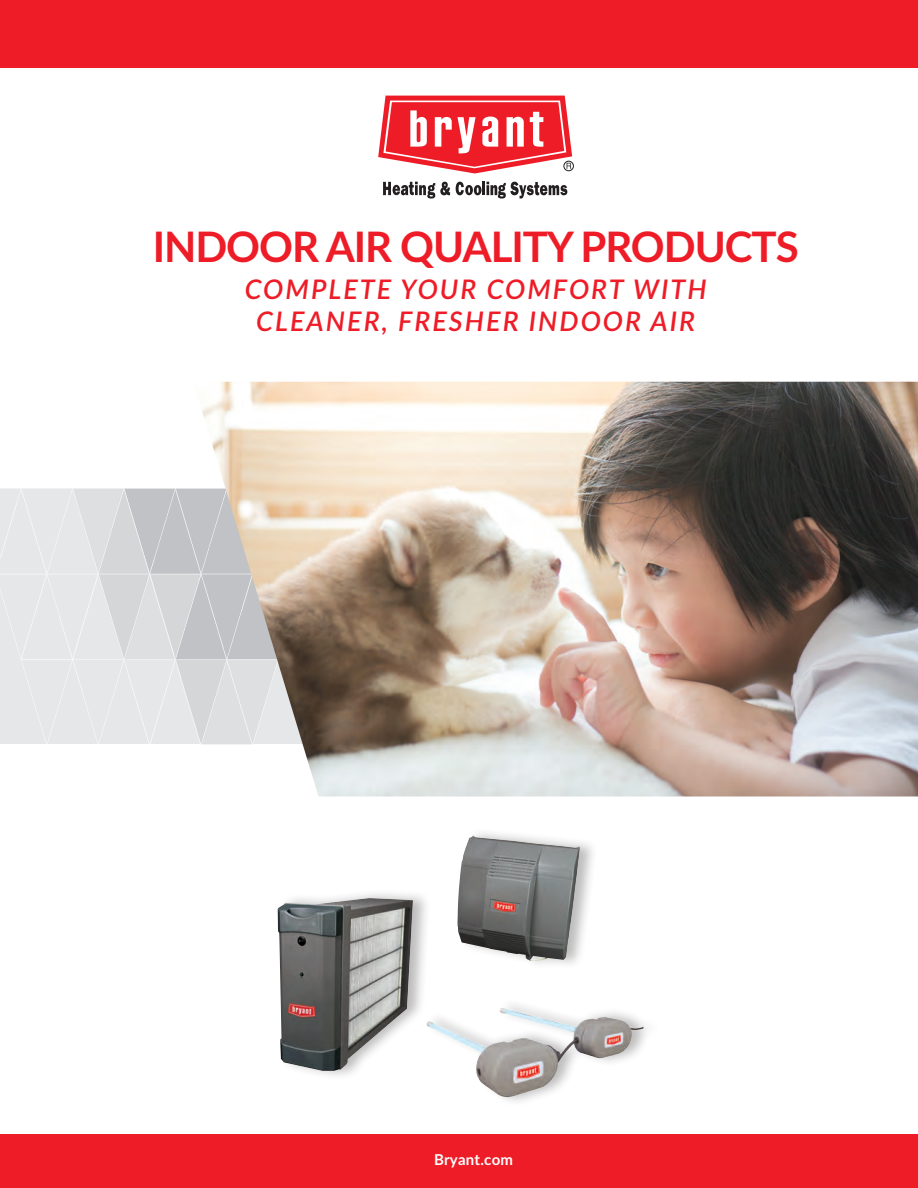
<style>
.page{position:relative;width:918px;height:1188px;background:#fff}
.page>*{position:absolute;margin:0;border:0;box-sizing:border-box;transform-origin:0 0}
.t1{font:700 42px "Lato";letter-spacing:-.025em;color:#ee1c27}
.t2{font:italic 600 27px/32.4px "Lato";letter-spacing:.075em;color:#ee1c27;text-align:center}
.t3{font:700 15px "Lato";letter-spacing:.015em;color:#fff}
</style>
<div class="page">
<div style="left:0;top:0;width:918px;height:68px;background:#ee1c27"></div>
<div style="left:0;top:1134px;width:918px;height:54px;background:#ee1c27"></div>
<svg style="left:0;top:488px;width:193px;height:256px;background:#dfe0e2"></svg>
<div style="left:456px;top:826px;width:142px;height:145px;background:#231f20;opacity:.3"></div>
<img style="left:458px;top:835px;width:15px;height:71px">
<div style="left:276px;top:888px;width:155px;height:193px;background:#231f20;opacity:.3"></div>
<img style="left:278px;top:898px;width:135px;height:173px">
<div style="left:425px;top:998px;width:236px;height:109px;background:#231f20;opacity:.3"></div>
<img style="left:499px;top:1008px;width:54px;height:18px">
<div style="left:564px;top:161px;width:9px;height:10px;border:1px solid #231f20;border-radius:50%"></div>
<svg style="left:378px;top:96px;width:194px;height:77px"></svg>
<svg style="left:383px;top:182px;width:67px;height:17px"></svg>
<svg style="left:456px;top:182px;width:111px;height:17px"></svg>
<img style="left:193px;top:382px;width:725px;height:414px">
<p class="t1" style="left:153px;top:216px;width:648px">INDOOR AIR QUALITY PRODUCTS</p>
<p class="t2" style="left:245px;top:272px;width:463px">COMPLETE YOUR COMFORT WITH<br>CLEANER, FRESHER INDOOR AIR</p>
<p class="t3" style="left:434px;top:1149px;width:81px">Bryant.com</p>
</div>
